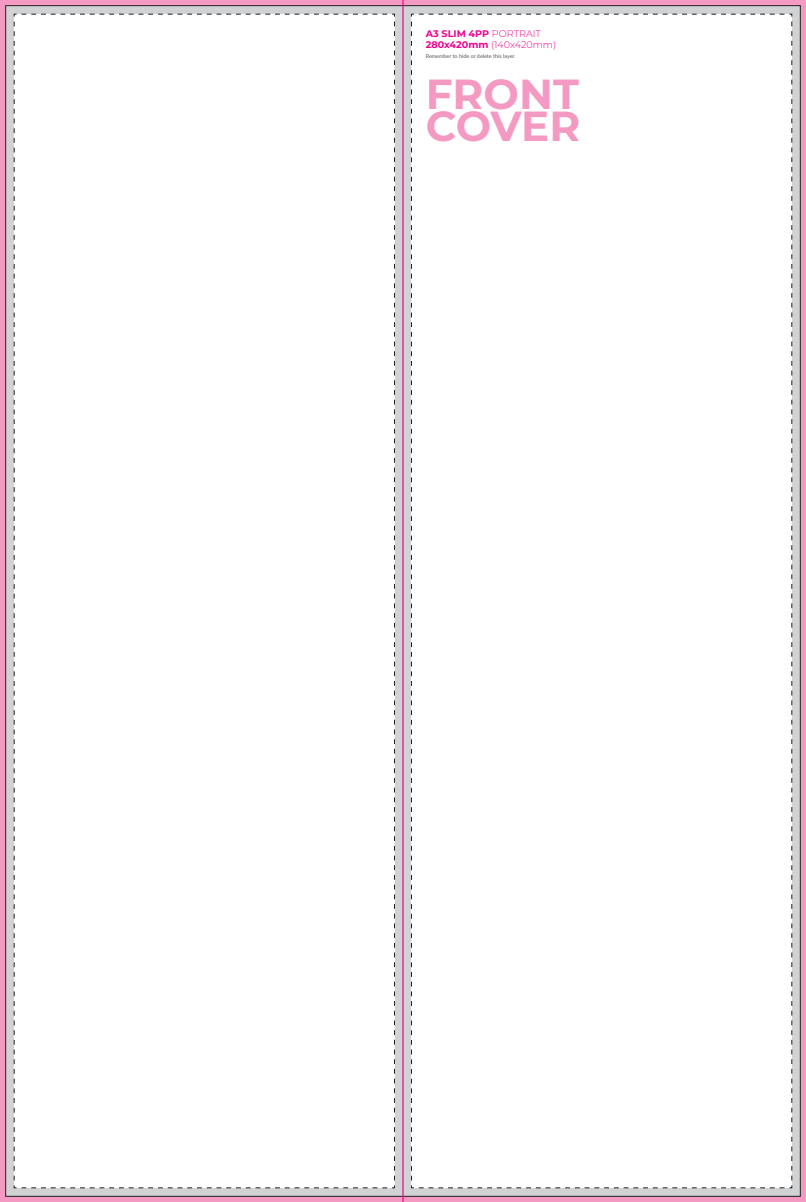
<style>
.page{position:relative;width:806px;height:1202px;background:#fff}
.page>*{position:absolute;margin:0;border:0;box-sizing:border-box;transform-origin:0 0}
.t1{font:700 42px/32px "Montserrat";color:#f499c2}
.t2{font:300 9.6px/11.5px "Montserrat";color:#ed028c}
.t3{font:5.4px "Lato";color:#57585a}
.s1{font-weight:700}
</style>
<div class="page">
<div style="left:0;top:0;width:805px;height:1202px;background:#f499c2"></div>
<div style="left:5px;top:5px;width:795px;height:1192px;background:#d1d2d4;border:1px solid #231f20"></div>
<div style="left:13px;top:13px;width:382px;height:1176px;background:#fff"></div>
<div style="left:411px;top:13px;width:381px;height:1176px;background:#fff"></div>
<hr style="left:402px;top:0;width:1px;height:1202px;background:#ed028c">
<p class="t2" style="left:425px;top:27px;width:132px"><span class="s1">A3 SLIM 4PP</span> PORTRAIT<br><span class="s1">280x420mm</span> (140x420mm)</p>
<p class="t3" style="left:425px;top:52px;width:91px">Remember to hide or delete this layer.</p>
<h1 class="t1" style="left:425px;top:76px;width:156px">FRONT<br>COVER</h1>
</div>
